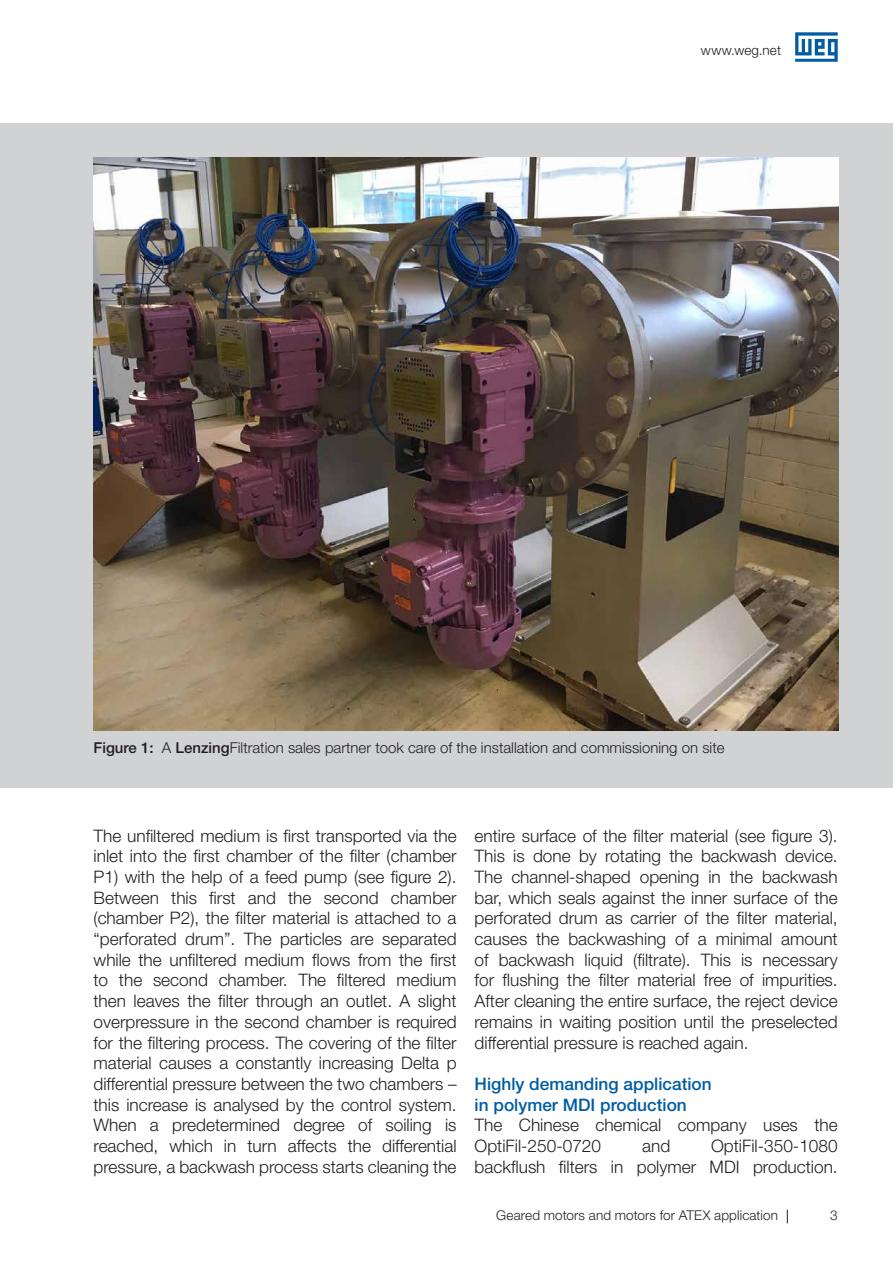
<style>
.page{position:relative;width:893px;height:1263px;background:#fff}
.page>*{position:absolute;margin:0;border:0;box-sizing:border-box;transform-origin:0 0}
.t1{font:300 17.25px/20.7px "Helvetica Neue LT Pro";color:#231f20;text-align:justify}
.t2{font:500 17.25px/20.7px "Helvetica Neue LT Pro";color:#015ca3}
.t3{font:300 15px "Helvetica Neue LT Pro";color:#231f20}
.t4{font:300 13.5px "Helvetica Neue LT Pro";letter-spacing:.01em;color:#231f20}
.s1{font-weight:500}
</style>
<div class="page">
<svg style="left:795px;top:32px;width:43px;height:30px"></svg>
<svg style="left:787px;top:1210px;width:1px;height:13px"></svg>
<div style="left:0;top:123px;width:893px;height:665px;background:#d1d2d4"></div>
<img style="left:94px;top:158px;width:745px;height:572px">
<p class="t4" style="left:701px;top:42px;width:82px">www.weg.net</p>
<p class="t3" style="left:94px;top:738px;width:632px"><span class="s1">Figure 1:</span> A <span class="s1">Lenzing</span>Filtration sales partner took care of the installation and commissioning on site</p>
<p class="t1" style="left:94px;top:825px;width:365px">The unfiltered medium is first transported via the inlet into the first chamber of the filter (chamber P1) with the help of a feed pump (see figure 2).<br>Between this first and the second chamber (chamber P2), the filter material is attached to a “perforated drum”. The particles are separated while the unfiltered medium flows from the first to the second chamber. The filtered medium then leaves the filter through an outlet. A slight overpressure in the second chamber is required for the filtering process. The covering of the filter material causes a constantly increasing Delta p differential pressure between the two chambers – this increase is analysed by the control system.<br>When a predetermined degree of soiling is reached, which in turn affects the differential pressure, a backwash process starts cleaning the</p>
<p class="t1" style="left:475px;top:825px;width:365px">entire surface of the filter material (see figure 3).<br>This is done by rotating the backwash device.<br>The channel-shaped opening in the backwash bar, which seals against the inner surface of the perforated drum as carrier of the filter material, causes the backwashing of a minimal amount of backwash liquid (filtrate). This is necessary for flushing the filter material free of impurities.<br>After cleaning the entire surface, the reject device remains in waiting position until the preselected differential pressure is reached again.</p>
<p class="t2" style="left:475px;top:1073px;width:239px">Highly demanding application in polymer MDI production</p>
<p class="t1" style="left:475px;top:1114px;width:365px">The Chinese chemical company uses the<br>OptiFil-250-0720</p>
<p class="t1" style="left:475px;top:1135px;width:365px;text-align:right">OptiFil-350-1080<br>backflush filters in polymer MDI production.</p>
<p class="t1" style="left:642px;top:1135px;width:30px">and</p>
<p class="t4" style="left:496px;top:1207px;width:283px">Geared motors and motors for ATEX application</p>
<p class="t4" style="left:830px;top:1207px;width:9px">3</p>
</div>
